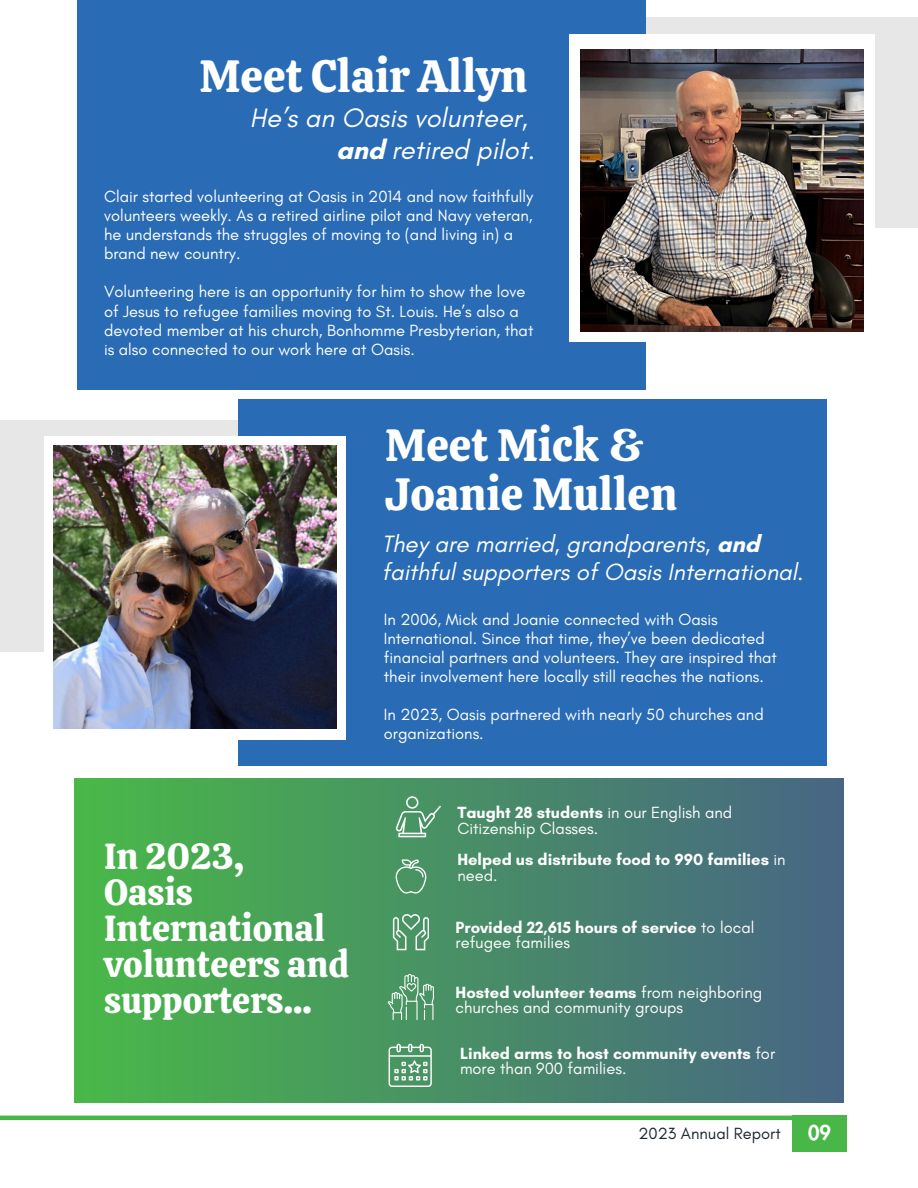
<style>
.page{position:relative;width:918px;height:1188px;background:#fff}
.page>*{position:absolute;margin:0;border:0;box-sizing:border-box;transform-origin:0 0}
.t1{font:45px/49.5px "Calistoga";color:#fff}
.t2{font:36px/36px "Calistoga";color:#fff}
.t3{font:italic 27.15px/32px "Glacial Indifference";color:#fff;text-align:right}
.t4{font:italic 24px/28.2px "Glacial Indifference";color:#fff}
.t5{font:800 19.8px "Futura LT Pro";color:#fff}
.t6{font:16.5px/19.2px "Glacial Indifference";color:#fff}
.t7{font:700 16.5px/15.8px "Glacial Indifference";color:#fff}
.t8{font:16.5px "Glacial Indifference";color:#1b272f}
.s1{font-weight:700;font-style:normal}
.s2{font-weight:700}
.s3{font-weight:400}
</style>
<div class="page">
<div style="left:594px;top:18px;width:324px;height:210px;background:#e7e7e7"></div>
<div style="left:77px;top:0;width:568px;height:389px;background:#296cb5"></div>
<div style="left:74px;top:778px;width:770px;height:325px;background:linear-gradient(to right,#49b848,#476684)"></div>
<svg style="left:396px;top:796px;width:45px;height:41px;background:#6aa77f"></svg>
<svg style="left:396px;top:859px;width:30px;height:34px"></svg>
<svg style="left:393px;top:914px;width:36px;height:36px"></svg>
<div style="left:0;top:421px;width:355px;height:231px;background:#e7e7e7"></div>
<div style="left:238px;top:399px;width:588px;height:367px;background:#296cb5"></div>
<div style="left:44px;top:436px;width:302px;height:304px;background:#fff"></div>
<svg style="left:388px;top:974px;width:46px;height:46px;background:#69a77e"></svg>
<svg style="left:389px;top:1044px;width:42px;height:42px;background:#79b08c"></svg>
<img style="left:53px;top:446px;width:283px;height:283px">
<div style="left:569px;top:35px;width:305px;height:307px;background:#fff"></div>
<img style="left:581px;top:49px;width:282px;height:283px">
<hr style="left:0;top:1116px;width:836px;height:4px;background:#49b748">
<div style="left:792px;top:1116px;width:55px;height:36px;background:#49b748"></div>
<p class="t1" style="left:199px;top:51px;width:330px">Meet Clair Allyn</p>
<p class="t3" style="left:250px;top:101px;width:287px">He’s an Oasis volunteer, <span class="s1">and</span> retired pilot.</p>
<h4 class="t6" style="left:104px;top:186px;width:431px">Clair started volunteering at Oasis in 2014 and now faithfully volunteers weekly. As a retired airline pilot and Navy veteran, he understands the struggles of moving to (and living in) a brand new country.</h4>
<p class="t6" style="left:104px;top:282px;width:431px">Volunteering here is an opportunity for him to show the love of Jesus to refugee families moving to St. Louis. He’s also a devoted member at his church, Bonhomme Presbyterian, that is also connected to our work here at Oasis.</p>
<p class="t1" style="left:385px;top:420px;width:294px">Meet Mick &amp;<br>Joanie Mullen</p>
<p class="t4" style="left:382px;top:529px;width:423px">They are married, grandparents, <span class="s1">and </span>faithful supporters of Oasis International.</p>
<h1 class="t2" style="left:104px;top:839px;width:246px">In 2023,<br>Oasis<br>International volunteers and supporters...</h1>
<h2 class="t6" style="left:384px;top:609px;width:395px">In 2006, Mick and Joanie connected with Oasis International. Since that time, they’ve been dedicated financial partners and volunteers. They are inspired that their involvement here locally still reaches the nations.</h2>
<p class="t6" style="left:384px;top:705px;width:381px">In 2023, Oasis partnered with nearly 50 churches and organizations.</p>
<p class="t6" style="left:457px;top:804px;width:276px;line-height:15.8px"><span class="s2">Taught 28 students</span> in our English and<br>Citizenship Classes.</p>
<h1 class="t7" style="left:457px;top:851px;width:330px">Helped us distribute food to 990 families <span class="s3">in need.</span></h1>
<p class="t7" style="left:456px;top:919px;width:300px">Provided 22,615 hours of service <span class="s3">to local refugee families</span></p>
<p class="t6" style="left:456px;top:984px;width:308px;line-height:15.8px"><span class="s2">Hosted volunteer teams</span> from neighboring churches and community groups</p>
<p class="t7" style="left:460px;top:1045px;width:317px">Linked arms to host community events <span class="s3">for more than 900 families.</span></p>
<p class="t8" style="left:638px;top:1124px;width:144px">2023 Annual Report</p>
<p class="t5" style="left:808px;top:1124px;width:24px">09</p>
</div>
